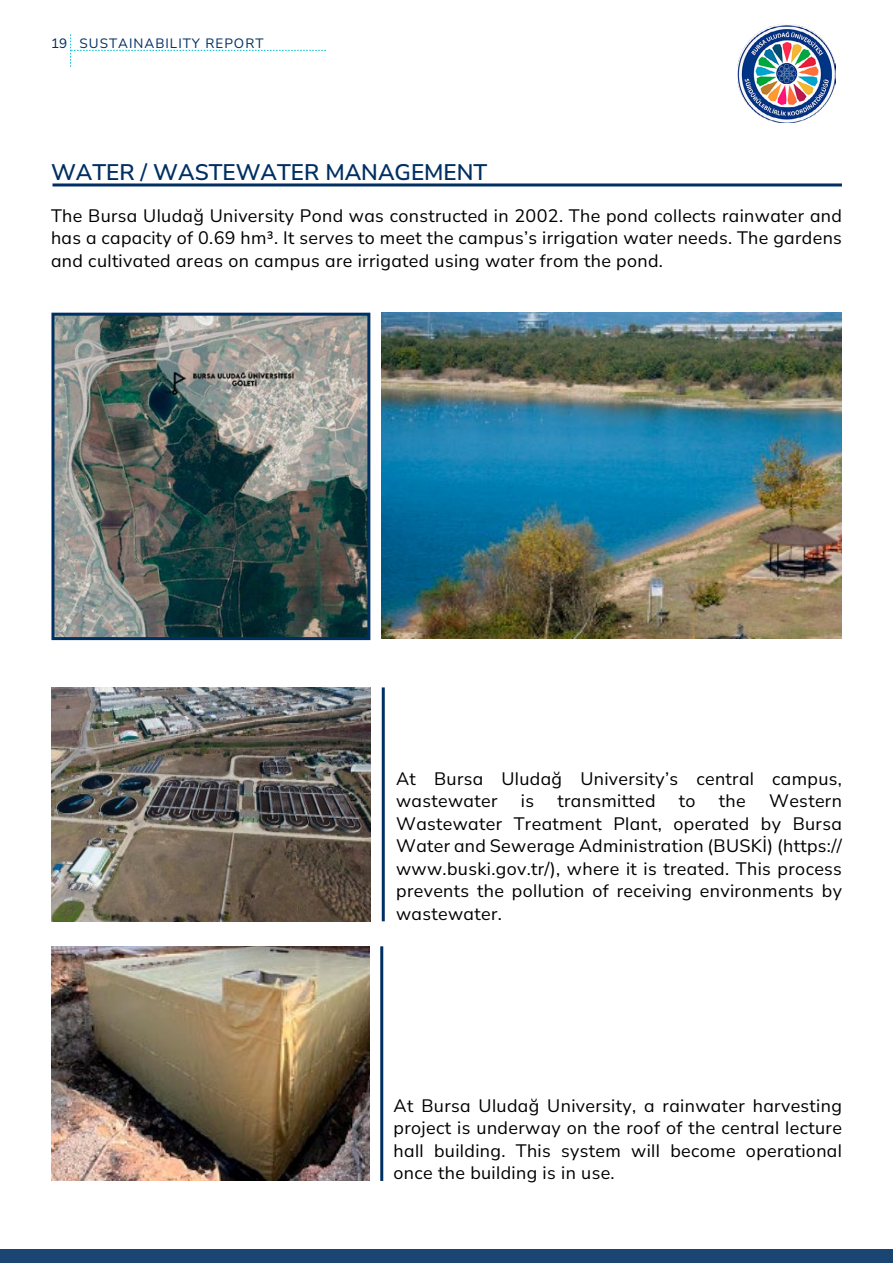
<style>
.page{position:relative;width:893px;height:1263px;background:#fff}
.page>*{position:absolute;margin:0;border:0;box-sizing:border-box;transform-origin:0 0}
.t1{font:200 22.5px "Nunito Sans 12 pt";color:#002f62}
.t2{font:200 18px/22.5px "Nunito Sans 12 pt";letter-spacing:.02em;color:#000;text-align:justify}
.t3{font:200 13.5px "Nunito Sans 12 pt";letter-spacing:.075em;color:#002f62}
</style>
<div class="page">
<img style="left:737px;top:24px;width:98px;height:98px">
<svg style="left:70px;top:34px;width:256px;height:33px"></svg>
<hr style="left:53px;top:183px;width:789px;height:3px;background:#002f62">
<img style="left:382px;top:313px;width:460px;height:326px">
<img style="left:51px;top:946px;width:319px;height:234px">
<img style="left:51px;top:687px;width:319px;height:234px">
<div style="left:0;top:1249px;width:893px;height:14px;background:#1a4472"></div>
<img style="left:55px;top:317px;width:311px;height:319px">
<div style="left:51px;top:313px;width:319px;height:327px;border:3px solid #002f62"></div>
<hr style="left:382px;top:687px;width:3px;height:234px;background:#002f62">
<hr style="left:380px;top:946px;width:3px;height:235px;background:#002f62">
<p class="t3" style="left:51px;top:34px;width:18px">19</p>
<p class="t3" style="left:80px;top:34px;width:185px">SUSTAINABILITY REPORT</p>
<p class="t1" style="left:51px;top:157px;width:438px">WATER / WASTEWATER MANAGEMENT</p>
<p class="t2" style="left:51px;top:203px;width:792px">The Bursa Uludağ University Pond was constructed in 2002. The pond collects rainwater and has a capacity of 0.69 hm³. It serves to meet the campus’s irrigation water needs. The gardens and cultivated areas on campus are irrigated using water from the pond.</p>
<p class="t2" style="left:396px;top:766px;width:447px">At Bursa Uludağ University’s central campus, wastewater</p>
<p class="t2" style="left:396px;top:789px;width:447px;text-indent:373px">Western Wastewater Treatment Plant, operated by Bursa Water and Sewerage Administration (BUSKİ) (https:// www.buski.gov.tr/), where it is treated. This process prevents the pollution of receiving environments by wastewater.</p>
<p class="t2" style="left:521px;top:789px;width:15px">is</p>
<p class="t2" style="left:557px;top:789px;width:99px">transmitted</p>
<p class="t2" style="left:679px;top:789px;width:18px">to</p>
<p class="t2" style="left:719px;top:789px;width:28px">the</p>
<p class="t2" style="left:394px;top:1094px;width:450px">At Bursa Uludağ University, a rainwater harvesting project is underway on the roof of the central lecture hall building. This system will become operational once the building is in use.</p>
</div>
